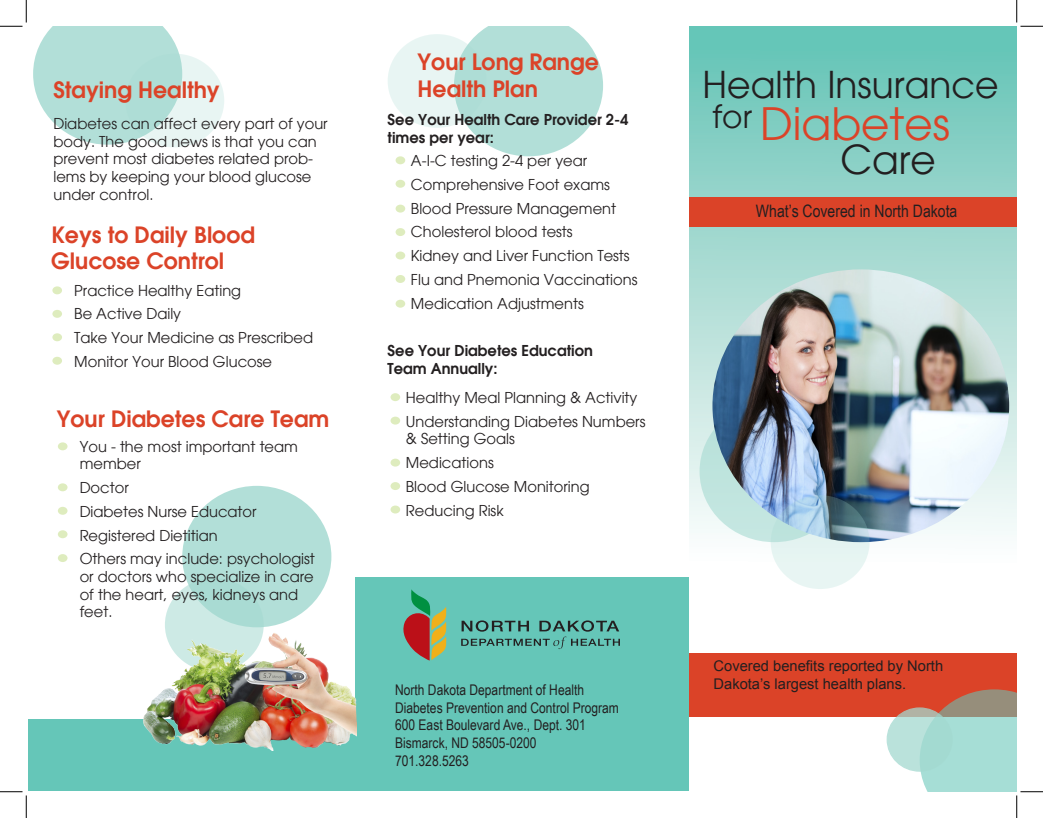
<style>
.page{position:relative;width:1043px;height:818px;background:#fff}
.page>*{position:absolute;margin:0;border:0;box-sizing:border-box;transform-origin:0 0}
.t1{font:43.75px "Avant Garde";color:#db4328}
.t2{font:39px "Avant Garde";color:#231f20}
.t3{font:36.25px "Avant Garde";color:#231f20}
.t4{font:600 22px/26.5px "Avant Garde";color:#db4328}
.t5{font:17.12px "Arial Narrow";color:#231f20}
.t6{font:14.75px/23.8px "Avant Garde";color:#231f20}
.t7{font:14.75px/17.6px "Arial Narrow";color:#231f20}
.t8{font:600 14.75px/17.6px "Avant Garde";color:#231f20}
.t9{font:14.75px/17.6px "Arial";color:#231f20}
</style>
<div class="page">
<svg style="left:33px;top:26px;width:146px;height:119px"></svg>
<svg style="left:455px;top:26px;width:148px;height:130px"></svg>
<svg style="left:387px;top:34px;width:99px;height:94px;fill:#e8f5f3"></svg>
<div style="left:689px;top:27px;width:327px;height:566px;background:linear-gradient(to bottom,#63c2b4,#fff)"></div>
<div style="left:182px;top:486px;width:149px;height:141px;background:#b2dfd8;border-radius:50%"></div>
<svg style="left:165px;top:578px;width:99px;height:93px;fill:#a9dbd3"></svg>
<svg style="left:125px;top:54px;width:99px;height:93px;fill:#e8f5f3"></svg>
<div style="left:689px;top:653px;width:327px;height:63px;background:#db4328"></div>
<div style="left:689px;top:196px;width:327px;height:30px;background:#db4328"></div>
<svg style="left:699px;top:400px;width:149px;height:142px"></svg>
<img style="left:712px;top:269px;width:297px;height:273px">
<svg style="left:770px;top:495px;width:99px;height:94px;fill:#e3f3f1"></svg>
<svg style="left:887px;top:708px;width:65px;height:63px;fill:#bae2db"></svg>
<svg style="left:395px;top:156px;width:10px;height:8px"></svg>
<svg style="left:395px;top:180px;width:10px;height:8px"></svg>
<div style="left:395px;top:205px;width:10px;height:7px;background:#deecbe;border-radius:50%"></div>
<div style="left:395px;top:228px;width:10px;height:8px;background:#deecbe;border-radius:50%"></div>
<svg style="left:395px;top:251px;width:10px;height:8px"></svg>
<div style="left:395px;top:275px;width:10px;height:8px;background:#deecbe;border-radius:50%"></div>
<div style="left:395px;top:300px;width:10px;height:7px;background:#deecbe;border-radius:50%"></div>
<svg style="left:390px;top:393px;width:10px;height:8px"></svg>
<svg style="left:390px;top:416px;width:10px;height:8px"></svg>
<svg style="left:390px;top:458px;width:10px;height:8px"></svg>
<div style="left:390px;top:482px;width:10px;height:8px;background:#deecbe;border-radius:50%"></div>
<svg style="left:390px;top:505px;width:10px;height:8px"></svg>
<div style="left:356px;top:577px;width:333px;height:214px;background:#65c6b8"></div>
<svg style="left:403px;top:589px;width:44px;height:71px"></svg>
<svg style="left:461px;top:620px;width:159px;height:29px"></svg>
<svg style="left:52px;top:286px;width:10px;height:8px"></svg>
<svg style="left:52px;top:310px;width:10px;height:8px"></svg>
<svg style="left:52px;top:333px;width:10px;height:8px"></svg>
<svg style="left:52px;top:357px;width:10px;height:8px"></svg>
<div style="left:28px;top:719px;width:328px;height:72px;background:#65c6b8"></div>
<div style="left:58px;top:442px;width:9px;height:8px;background:#deecbe;border-radius:50%"></div>
<div style="left:58px;top:483px;width:9px;height:8px;background:#deecbe;border-radius:50%"></div>
<div style="left:58px;top:507px;width:9px;height:7px;background:#deecbe;border-radius:50%"></div>
<div style="left:58px;top:530px;width:9px;height:8px;background:#deecbe;border-radius:50%"></div>
<div style="left:58px;top:554px;width:9px;height:8px;background:#deecbe;border-radius:50%"></div>
<img style="left:144px;top:632px;width:213px;height:118px">
<svg style="left:0;top:0;width:27px;height:27px"></svg>
<svg style="left:0;top:791px;width:27px;height:27px"></svg>
<svg style="left:1016px;top:0;width:26px;height:27px"></svg>
<svg style="left:919px;top:689px;width:123px;height:129px"></svg>
<h3 class="t4" style="left:53px;top:76px;width:168px">Staying Healthy</h3>
<p class="t6" style="left:53px;top:115px;width:276px;line-height:17.6px">Diabetes can affect every part of your body. The good news is that you can prevent most diabetes related prob&shy;lems by keeping your blood glucose under control.</p>
<h3 class="t4" style="left:51px;top:221px;width:205px">Keys to Daily Blood<br>Glucose Control</h3>
<p class="t6" style="left:74px;top:278px;width:240px">Practice Healthy Eating<br>Be Active Daily<br>Take Your Medicine as Prescribed<br>Monitor Your Blood Glucose</p>
<h3 class="t4" style="left:57px;top:405px;width:274px">Your Diabetes Care Team</h3>
<p class="t6" style="left:80px;top:437px;width:220px;line-height:17.6px">You - the most important team member</p>
<p class="t6" style="left:80px;top:476px;width:237px">Doctor<br>Diabetes Nurse Educator<br>Registered Dietitian<br>Others may include: psychologist</p>
<p class="t6" style="left:80px;top:568px;width:236px;line-height:17.6px">or doctors who specialize in care of the heart, eyes, kidneys and feet.</p>
<h3 class="t4" style="left:417px;top:49px;width:183px">Your Long Range<br>Health Plan</h3>
<p class="t8" style="left:387px;top:111px;width:242px">See Your Health Care Provider 2-4 times per year:</p>
<p class="t6" style="left:411px;top:149px;width:228px">A-I-C testing 2-4 per year<br>Comprehensive Foot exams<br>Blood Pressure Management<br>Cholesterol blood tests<br>Kidney and Liver Function Tests<br>Flu and Pnemonia Vaccinations<br>Medication Adjustments</p>
<p class="t8" style="left:387px;top:342px;width:207px">See Your Diabetes Education<br>Team Annually:</p>
<p class="t6" style="left:406px;top:386px;width:241px">Healthy Meal Planning &amp; Activity<br>Understanding Diabetes Numbers</p>
<p class="t6" style="left:406px;top:427px;width:185px">&amp; Setting Goals<br>Medications<br>Blood Glucose Monitoring<br>Reducing Risk</p>
<p class="t7" style="left:395px;top:680px;width:225px">North Dakota Department of Health<br>Diabetes Prevention and Control Program<br>600 East Boulevard Ave., Dept. 301<br>Bismarck, ND 58505-0200<br>701.328.5263</p>
<h3 class="t3" style="left:702px;top:63px;width:297px">Health Insurance</h3>
<h1 class="t1" style="left:712px;top:97px;width:239px"><sup>for</sup> Diabetes</h1>
<h2 class="t2" style="left:840px;top:136px;width:97px">Care</h2>
<p class="t5" style="left:756px;top:198px;width:203px">What’s Covered in North Dakota</p>
<p class="t9" style="left:713px;top:657px;width:231px">Covered benefits reported by North<br>Dakota’s largest health plans.</p>
</div>
